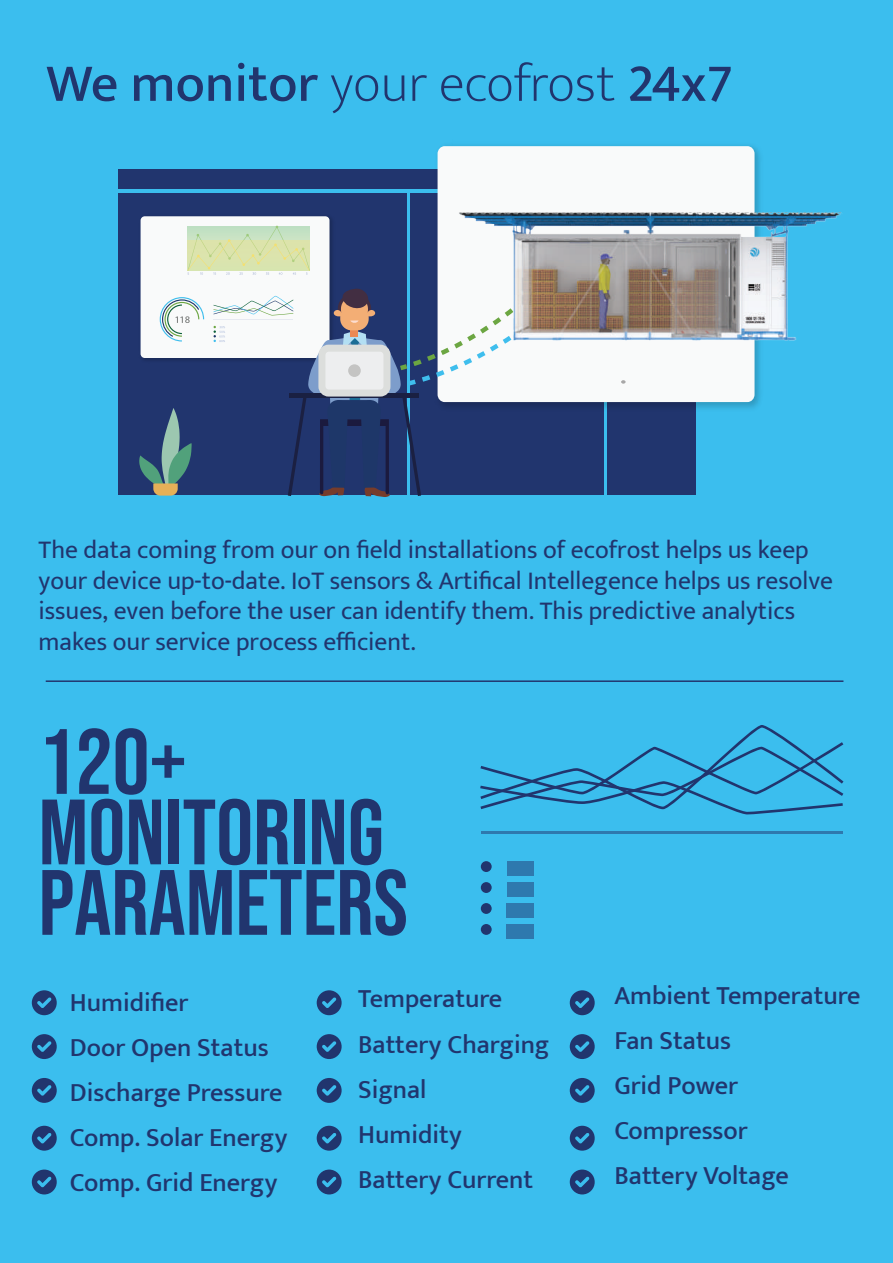
<style>
.page{position:relative;width:893px;height:1263px;background:#3bbeee}
.page>*{position:absolute;margin:0;border:0;box-sizing:border-box;transform-origin:0 0}
.t1{font:92.4px/70.5px "Bebas Neue";color:#21356e}
.t2{font:500 54px "Mukta";color:#21356e}
.t3{font:500 26.25px/45px "Mukta";color:#21356e}
.t4{font:25.5px/30.6px "Mukta";color:#21356e}
.s1{font-weight:200}
</style>
<div class="page">
<svg style="left:32px;top:990px;width:25px;height:25px"></svg>
<svg style="left:32px;top:1034px;width:25px;height:25px"></svg>
<svg style="left:32px;top:1078px;width:25px;height:25px"></svg>
<svg style="left:32px;top:1125px;width:25px;height:26px"></svg>
<svg style="left:32px;top:1169px;width:25px;height:25px"></svg>
<svg style="left:317px;top:990px;width:25px;height:25px"></svg>
<svg style="left:317px;top:1034px;width:25px;height:25px"></svg>
<svg style="left:317px;top:1078px;width:25px;height:25px"></svg>
<svg style="left:317px;top:1125px;width:25px;height:26px"></svg>
<svg style="left:317px;top:1169px;width:25px;height:25px"></svg>
<svg style="left:570px;top:990px;width:25px;height:25px"></svg>
<svg style="left:570px;top:1034px;width:25px;height:25px"></svg>
<svg style="left:570px;top:1078px;width:25px;height:25px"></svg>
<svg style="left:570px;top:1125px;width:25px;height:26px"></svg>
<svg style="left:570px;top:1169px;width:25px;height:25px"></svg>
<hr style="left:481px;top:831px;width:362px;height:2px;background:#21356e">
<svg style="left:480px;top:725px;width:363px;height:89px"></svg>
<div style="left:481px;top:861px;width:11px;height:11px;background:#21356e;border-radius:50%"></div>
<div style="left:507px;top:861px;width:27px;height:14px;background:#2e79ae"></div>
<div style="left:481px;top:882px;width:11px;height:11px;background:#21356e;border-radius:50%"></div>
<div style="left:507px;top:882px;width:27px;height:14px;background:#2e79ae"></div>
<div style="left:481px;top:903px;width:11px;height:11px;background:#21356e;border-radius:50%"></div>
<div style="left:506px;top:903px;width:28px;height:14px;background:#2e79ae"></div>
<div style="left:481px;top:924px;width:11px;height:11px;background:#21356e;border-radius:50%"></div>
<div style="left:506px;top:924px;width:28px;height:14px;background:#2e79ae"></div>
<hr style="left:46px;top:680px;width:797px;height:2px;background:#21356e">
<div style="left:118px;top:193px;width:288px;height:302px;background:#21356e"></div>
<div style="left:118px;top:169px;width:578px;height:20px;background:#21356e"></div>
<div style="left:411px;top:193px;width:193px;height:302px;background:#21356e"></div>
<div style="left:608px;top:193px;width:88px;height:302px;background:#21356e"></div>
<div style="left:141px;top:216px;width:188px;height:142px;background:#f9fafa;border-radius:4px"></div>
<svg style="left:188px;top:226px;width:122px;height:49px"></svg>
<svg style="left:160px;top:297px;width:44px;height:44px"></svg>
<img style="left:437px;top:145px;width:323px;height:269px">
<div style="left:438px;top:146px;width:316px;height:256px;background:#f9fafa;border-radius:7px"></div>
<svg style="left:139px;top:408px;width:53px;height:88px"></svg>
<svg style="left:213px;top:288px;width:326px;height:209px"></svg>
<img style="left:437px;top:157px;width:405px;height:240px">
<h2 class="t2" style="left:46px;top:51px;width:688px">We monitor <span class="s1">your ecofrost</span> 24x7</h2>
<p class="t4" style="left:39px;top:534px;width:796px">The data coming from our on field installations of ecofrost helps us keep your device up-to-date. IoT sensors &amp; Artifical Intellegence helps us resolve issues, even before the user can identify them. This predictive analytics makes our service process efficient.</p>
<h1 class="t1" style="left:39px;top:726px;width:371px">120+<br>MONITORING<br>PARAMETERS</h1>
<p class="t3" style="left:70px;top:979px;width:219px">Humidifier<br>Door Open Status<br>Discharge Pressure<br>Comp. Solar Energy<br>Comp. Grid Energy</p>
<p class="t3" style="left:614px;top:972px;width:248px">Ambient Temperature<br>Fan Status<br>Grid Power<br>Compressor<br>Battery Voltage</p>
<p class="t3" style="left:358px;top:976px;width:193px">Temperature<br>Battery Charging<br>Signal<br>Humidity<br>Battery Current</p>
</div>
